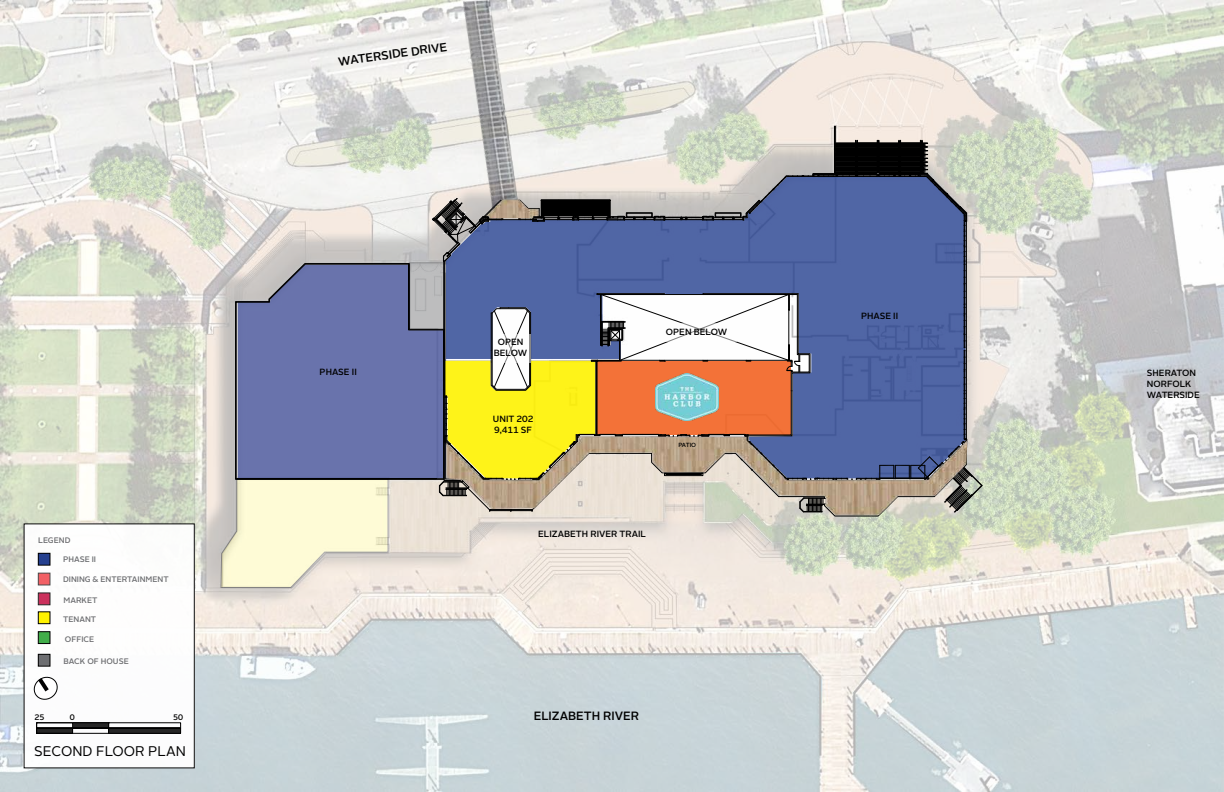
<style>
.page{position:relative;width:1224px;height:792px;background:#fff}
.page>*{position:absolute;margin:0;border:0;box-sizing:border-box;transform-origin:0 0}
.t1{font:14px "Alright Sans LT";color:#000}
.t2{font:500 12px "Alright Sans LT";color:#000}
.t3{font:500 9px/10.8px "Alright Sans LT";color:#000}
.t4{font:500 8px "Alright Sans LT";color:#6d6e71}
.t5{font:500 8px "Alright Sans LT";color:#000}
.t6{font:500 6px "Alright Sans LT";letter-spacing:-.035em;color:#000}
</style>
<div class="page">
<img style="left:0;top:0;width:1224px;height:792px">
<div style="left:493px;top:335px;width:37px;height:28px;background:#fff"></div>
<div style="left:661px;top:323px;width:76px;height:18px;background:#fff"></div>
<div style="left:24px;top:524px;width:170px;height:244px;background:#fff"></div>
<div style="left:37px;top:728px;width:144px;height:1px;border:1px solid #000"></div>
<div style="left:37px;top:728px;width:36px;height:5px;background:#262626"></div>
<div style="left:73px;top:723px;width:36px;height:5px;background:#262626"></div>
<div style="left:109px;top:728px;width:72px;height:5px;background:#262626"></div>
<svg style="left:33px;top:676px;width:25px;height:24px"></svg>
<div style="left:38px;top:553px;width:12px;height:12px;background:#25408f"></div>
<div style="left:38px;top:553px;width:12px;height:12px;border:1px solid #000"></div>
<div style="left:38px;top:612px;width:12px;height:12px;background:#fff200;border:1px solid #000"></div>
<div style="left:38px;top:573px;width:12px;height:12px;background:#f26065"></div>
<div style="left:38px;top:654px;width:12px;height:12px;background:#6d6e71"></div>
<div style="left:38px;top:654px;width:12px;height:12px;border:1px solid #000"></div>
<div style="left:38px;top:593px;width:12px;height:12px;background:#cb315c"></div>
<div style="left:38px;top:632px;width:12px;height:12px;background:#41ad49;border:1px solid #000"></div>
<img style="left:655px;top:374px;width:63px;height:47px">
<p class="t4" style="left:38px;top:535px;width:34px">LEGEND</p>
<p class="t4" style="left:63px;top:554px;width:34px">PHASE II</p>
<p class="t4" style="left:63px;top:574px;width:107px">DINING &amp; ENTERTAINMENT</p>
<p class="t4" style="left:64px;top:595px;width:35px">MARKET</p>
<p class="t4" style="left:65px;top:633px;width:31px">OFFICE</p>
<p class="t4" style="left:63px;top:614px;width:35px">TENANT</p>
<p class="t4" style="left:64px;top:656px;width:67px">BACK OF HOUSE</p>
<p class="t5" style="left:35px;top:712px;width:11px">25</p>
<p class="t5" style="left:70px;top:712px;width:6px">0</p>
<p class="t5" style="left:173px;top:712px;width:11px">50</p>
<h1 class="t1" style="left:34px;top:742px;width:153px">SECOND FLOOR PLAN</h1>
<h2 class="t2" style="left:337px;top:53px;width:111px;rotate:-8deg">WATERSIDE DRIVE</h2>
<p class="t3" style="left:320px;top:367px;width:39px">PHASE II</p>
<p class="t3" style="left:494px;top:337px;width:35px;text-align:center">OPEN<br>BELOW</p>
<p class="t3" style="left:493px;top:414px;width:42px">UNIT 202<br>9,411 SF</p>
<p class="t3" style="left:666px;top:327px;width:63px">OPEN BELOW</p>
<p class="t6" style="left:678px;top:440px;width:19px">PATIO</p>
<p class="t3" style="left:538px;top:529px;width:109px">ELIZABETH RIVER TRAIL</p>
<h2 class="t2" style="left:534px;top:707px;width:107px">ELIZABETH RIVER</h2>
<p class="t3" style="left:861px;top:311px;width:39px">PHASE II</p>
<p class="t3" style="left:1147px;top:368px;width:54px">SHERATON<br>NORFOLK<br>WATERSIDE</p>
</div>
